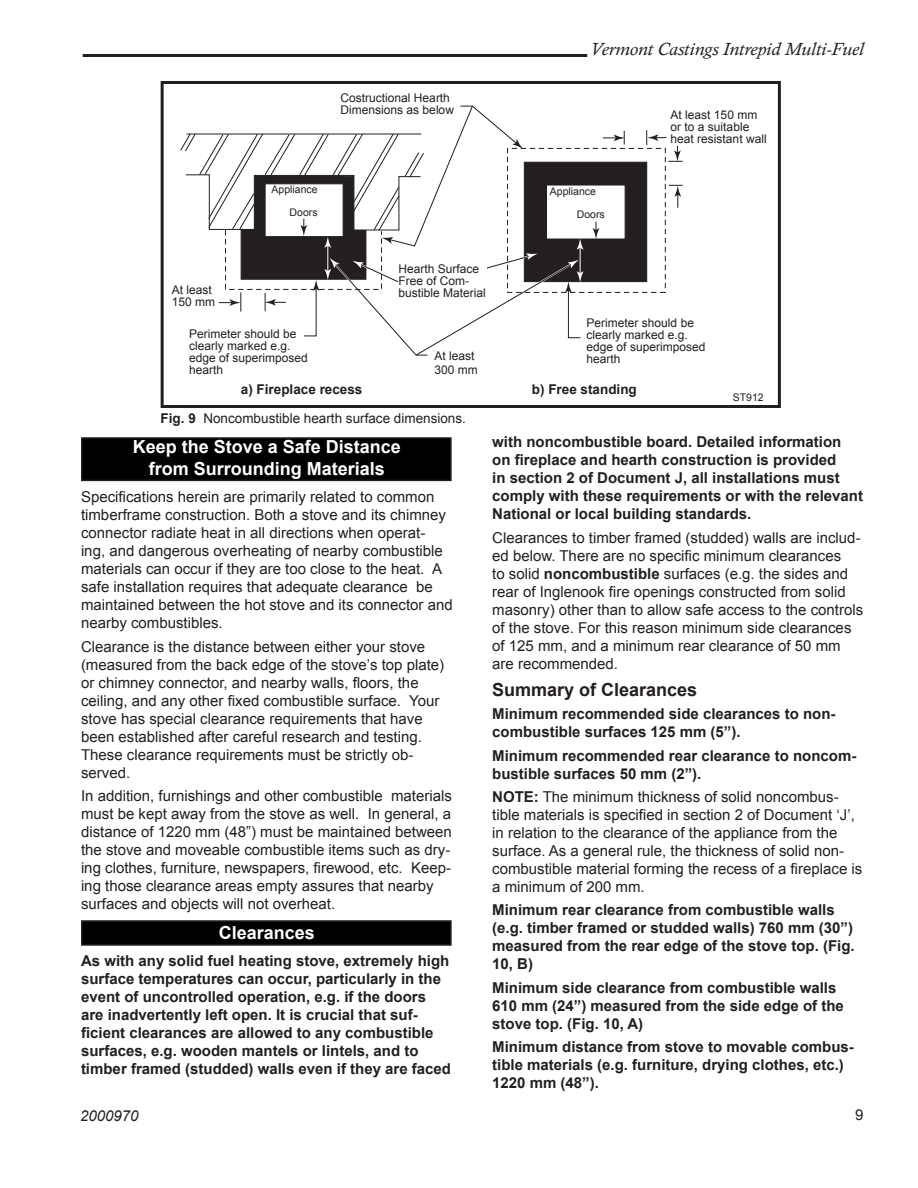
<style>
.page{position:relative;width:918px;height:1188px;background:#fff}
.page>*{position:absolute;margin:0;border:0;box-sizing:border-box;transform-origin:0 0}
.t1{font:700 18px/22.5px "Arial";color:#fff;text-align:center}
.t2{font:italic 18px "Calisto";color:#231f20;scale:1.05 1}
.t3{font:700 18px "Arial";color:#231f20}
.t4{font:15px/18px "Arial";color:#231f20}
.t5{font:700 15px/18px "Arial";color:#231f20}
.t6{font:italic 15px "Arial";color:#231f20}
.t7{font:13.5px "Arial";color:#231f20}
.t8{font:700 13.5px "Arial";color:#231f20}
.t9{font:12px/12px "Arial";color:#231f20}
.t10{font:10.5px "Arial";color:#231f20}
.s1{font-weight:700}
</style>
<div class="page">
<hr style="left:83px;top:54px;width:504px;height:3px;background:#231f20">
<div style="left:82px;top:921px;width:369px;height:24px;background:#000"></div>
<div style="left:81px;top:920px;width:371px;height:26px;border:2px solid #231f20"></div>
<div style="left:82px;top:438px;width:369px;height:42px;background:#000"></div>
<div style="left:81px;top:437px;width:371px;height:44px;border:2px solid #231f20"></div>
<div style="left:161px;top:81px;width:620px;height:327px;border:3px solid #231f20"></div>
<div style="left:507px;top:148px;width:159px;height:145px;border:1px dashed #231f20"></div>
<div style="left:524px;top:162px;width:123px;height:120px;background:#231f20"></div>
<div style="left:524px;top:162px;width:123px;height:120px;border:1px solid #231f20"></div>
<div style="left:547px;top:185px;width:78px;height:54px;background:#fff"></div>
<div style="left:546px;top:185px;width:80px;height:54px;border:1px solid #231f20"></div>
<svg style="left:593px;top:221px;width:6px;height:18px"></svg>
<svg style="left:603px;top:130px;width:22px;height:15px"></svg>
<svg style="left:668px;top:184px;width:15px;height:24px"></svg>
<svg style="left:646px;top:130px;width:37px;height:32px"></svg>
<svg style="left:180px;top:105px;width:403px;height:251px"></svg>
<div style="left:398px;top:264px;width:89px;height:43px;background:#fff"></div>
<p class="t9" style="left:341px;top:92px;width:115px">Costructional Hearth<br>Dimensions as below</p>
<p class="t9" style="left:172px;top:284px;width:45px">At least<br>150 mm</p>
<p class="t10" style="left:272px;top:183px;width:48px">Appliance</p>
<p class="t10" style="left:290px;top:207px;width:30px">Doors</p>
<p class="t9" style="left:189px;top:328px;width:120px">Perimeter should be clearly marked e.g. edge of superimposed hearth</p>
<p class="t9" style="left:398px;top:263px;width:89px">Hearth Surface<br>Free of Com&shy;bustible Material</p>
<p class="t9" style="left:434px;top:348px;width:45px;line-height:14.4px">At least<br>300 mm</p>
<p class="t2" style="left:590px;top:38px;width:262px">Vermont Castings Intrepid Multi-Fuel</p>
<p class="t10" style="left:550px;top:186px;width:48px">Appliance</p>
<p class="t10" style="left:577px;top:209px;width:30px">Doors</p>
<p class="t9" style="left:671px;top:109px;width:98px">At least 150 mm or to a suitable heat resistant wall</p>
<p class="t9" style="left:587px;top:317px;width:120px">Perimeter should be clearly marked e.g. edge of superimposed hearth</p>
<p class="t8" style="left:241px;top:382px;width:123px">a) Fireplace recess</p>
<p class="t8" style="left:532px;top:382px;width:107px">b) Free standing</p>
<p class="t7" style="left:161px;top:411px;width:307px"><span class="s1">Fig. 9</span> Noncombustible hearth surface dimensions.</p>
<p class="t10" style="left:733px;top:392px;width:32px">ST912</p>
<p class="t1" style="left:133px;top:435px;width:270px">Keep the Stove a Safe Distance from Surrounding Materials</p>
<p class="t4" style="left:81px;top:488px;width:373px">Specifications herein are primarily related to common timberframe construction. Both a stove and its chimney connector radiate heat in all directions when operat&shy;ing, and dangerous overheating of nearby combustible materials can occur if they are too close to the heat. A safe installation requires that adequate clearance be maintained between the hot stove and its connector and nearby combustibles.</p>
<p class="t4" style="left:81px;top:637px;width:365px">Clearance is the distance between either your stove (measured from the back edge of the stove’s top plate) or chimney connector, and nearby walls, floors, the ceiling, and any other fixed combustible surface. Your stove has special clearance requirements that have been established after careful research and testing.<br>These clearance requirements must be strictly ob&shy;served.</p>
<p class="t4" style="left:81px;top:787px;width:372px">In addition, furnishings and other combustible materials must be kept away from the stove as well. In general, a distance of 1220 mm (48”) must be maintained between the stove and moveable combustible items such as dry&shy;ing clothes, furniture, newspapers, firewood, etc. Keep&shy;ing those clearance areas empty assures that nearby surfaces and objects will not overheat.</p>
<p class="t1" style="left:219px;top:922px;width:98px">Clearances</p>
<p class="t5" style="left:81px;top:952px;width:372px">As with any solid fuel heating stove, extremely high surface temperatures can occur, particularly in the event of uncontrolled operation, e.g. if the doors are inadvertently left open. It is crucial that suf&shy;ficient clearances are allowed to any combustible surfaces, e.g. wooden mantels or lintels, and to timber framed (studded) walls even if they are faced</p>
<p class="t6" style="left:80px;top:1107px;width:60px">2000970</p>
<p class="t5" style="left:492px;top:433px;width:372px">with noncombustible board. Detailed information on fireplace and hearth construction is provided<br>in section 2 of Document J, all installations must comply with these requirements or with the relevant National or local building standards.</p>
<p class="t4" style="left:492px;top:529px;width:372px">Clearances to timber framed (studded) walls are includ&shy;ed below. There are no specific minimum clearances<br>to solid <span class="s1">noncombustible</span> surfaces (e.g. the sides and rear of Inglenook fire openings constructed from solid masonry) other than to allow safe access to the controls of the stove. For this reason minimum side clearances of 125 mm, and a minimum rear clearance of 50 mm are recommended.</p>
<p class="t3" style="left:492px;top:679px;width:207px">Summary of Clearances</p>
<p class="t5" style="left:492px;top:705px;width:345px">Minimum recommended side clearances to non&shy;combustible surfaces 125 mm (5”).</p>
<p class="t5" style="left:492px;top:746px;width:366px">Minimum recommended rear clearance to noncom&shy;bustible surfaces 50 mm (2”).</p>
<p class="t4" style="left:492px;top:788px;width:372px"><span class="s1">NOTE:</span> The minimum thickness of solid noncombus&shy;tible materials is specified in section 2 of Document ‘J’, in relation to the clearance of the appliance from the surface. As a general rule, the thickness of solid non&shy;combustible material forming the recess of a fireplace is a minimum of 200 mm.</p>
<p class="t5" style="left:492px;top:901px;width:364px">Minimum rear clearance from combustible walls (e.g. timber framed or studded walls) 760 mm (30”) measured from the rear edge of the stove top. (Fig.<br>10, B)</p>
<p class="t5" style="left:492px;top:979px;width:353px">Minimum side clearance from combustible walls<br>610 mm (24”) measured from the side edge of the stove top. (Fig. 10, A)</p>
<p class="t5" style="left:492px;top:1038px;width:363px">Minimum distance from stove to movable combus&shy;tible materials (e.g. furniture, drying clothes, etc.)<br>1220 mm (48”).</p>
<p class="t4" style="left:855px;top:1106px;width:10px">9</p>
</div>
